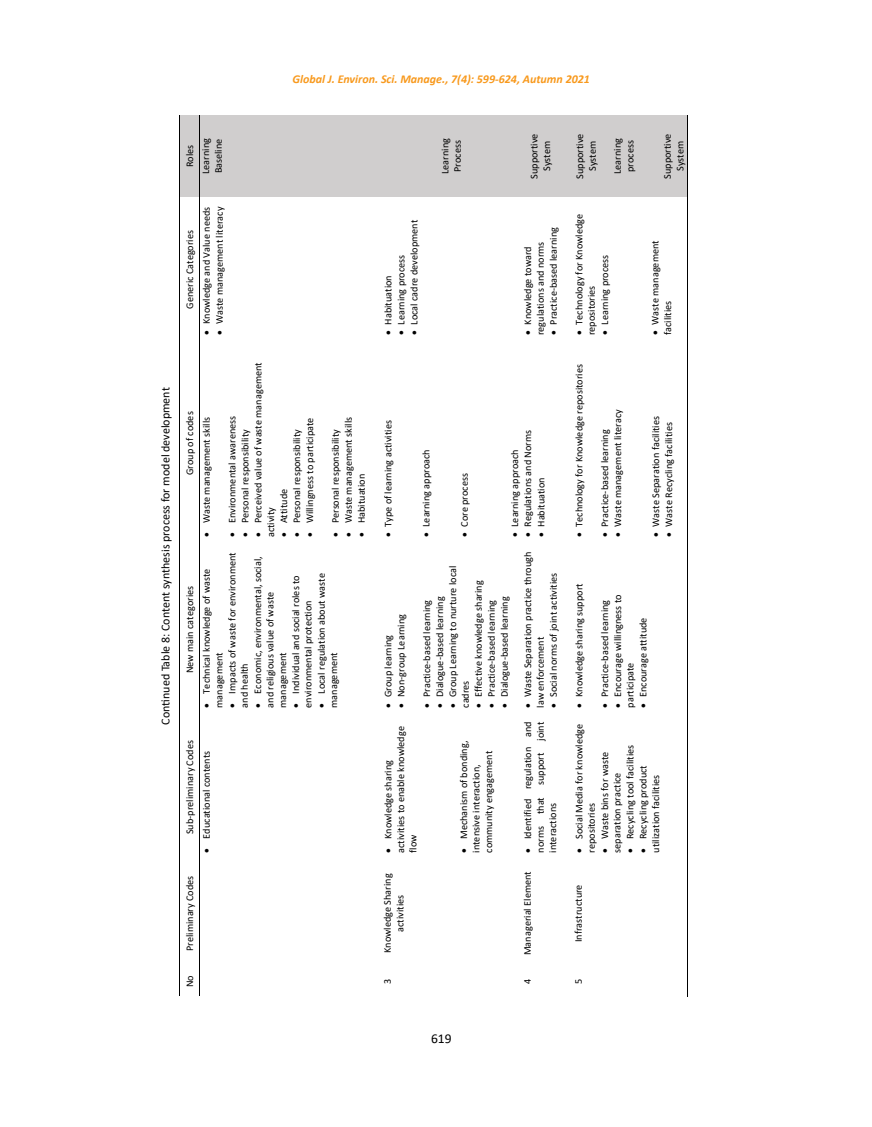
<style>
.page{position:relative;width:872px;height:1127px;background:#fff}
.page>*{position:absolute;margin:0;border:0;box-sizing:border-box;transform-origin:0 0}
.t1{font:13.5px "Calibri";color:#000}
.t2{font:12px "Calibri";color:#000}
.t3{font:italic 700 12px "Calibri";color:#f8991d}
.t4{font:10.2px/12.6px "Calibri";color:#000}
</style>
<div class="page">
<div style="left:180px;top:115px;width:20px;height:82px;background:#d0cece"></div>
<svg style="left:179px;top:966px;width:1px;height:30px"></svg>
<hr style="left:179px;top:859px;width:1px;height:107px;background:#000">
<hr style="left:179px;top:715px;width:1px;height:144px;background:#000">
<hr style="left:179px;top:544px;width:1px;height:170px;background:#000">
<hr style="left:179px;top:342px;width:1px;height:202px;background:#000">
<hr style="left:179px;top:197px;width:1px;height:144px;background:#000">
<hr style="left:179px;top:115px;width:1px;height:81px;background:#000">
<div style="left:200px;top:115px;width:181px;height:82px;background:#d0cece"></div>
<hr style="left:200px;top:859px;width:1px;height:107px;background:#000">
<hr style="left:200px;top:715px;width:1px;height:144px;background:#000">
<hr style="left:200px;top:544px;width:1px;height:170px;background:#000">
<hr style="left:200px;top:342px;width:1px;height:202px;background:#000">
<hr style="left:200px;top:197px;width:1px;height:144px;background:#000">
<hr style="left:200px;top:115px;width:1px;height:81px;background:#000">
<div style="left:381px;top:115px;width:140px;height:82px;background:#d0cece"></div>
<div style="left:521px;top:115px;width:51px;height:82px;background:#d0cece"></div>
<div style="left:572px;top:115px;width:115px;height:82px;background:#d0cece"></div>
<hr style="left:687px;top:967px;width:1px;height:30px;background:#000">
<hr style="left:687px;top:859px;width:1px;height:108px;background:#000">
<hr style="left:687px;top:715px;width:1px;height:145px;background:#000">
<hr style="left:687px;top:544px;width:1px;height:171px;background:#000">
<hr style="left:687px;top:342px;width:1px;height:203px;background:#000">
<hr style="left:687px;top:197px;width:1px;height:145px;background:#000">
<hr style="left:687px;top:115px;width:1px;height:82px;background:#000">
<p class="t3" style="left:293px;top:70px;width:299px">Global J. Environ. Sci. Manage., 7(4): 599-624, Autumn 2021</p>
<p class="t2" style="left:157px;top:725px;width:339px;rotate:-90deg">Continued Table 8: Content synthesis process for model development</p>
<p class="t4" style="left:183px;top:167px;width:24px;rotate:-90deg">Roles</p>
<p class="t4" style="left:199px;top:174px;width:37px;rotate:-90deg">Learning<br>Baseline</p>
<p class="t4" style="left:200px;top:335px;width:130px;rotate:-90deg">• Knowledge and Value needs</p>
<p class="t4" style="left:213px;top:335px;width:130px;rotate:-90deg">• Waste management literacy</p>
<p class="t4" style="left:183px;top:309px;width:80px;rotate:-90deg">Generic Categories</p>
<p class="t4" style="left:252px;top:537px;width:177px;rotate:-90deg">• Perceived value of waste management activity</p>
<p class="t4" style="left:183px;top:475px;width:65px;rotate:-90deg">Group of codes</p>
<p class="t4" style="left:200px;top:537px;width:122px;rotate:-90deg">• Waste management skills</p>
<p class="t4" style="left:225px;top:537px;width:123px;rotate:-90deg">• Environmental awareness</p>
<p class="t4" style="left:290px;top:537px;width:110px;rotate:-90deg">• Personal responsibility</p>
<p class="t4" style="left:303px;top:537px;width:121px;rotate:-90deg">• Willingness to participate</p>
<p class="t4" style="left:329px;top:537px;width:110px;rotate:-90deg">• Personal responsibility</p>
<p class="t4" style="left:342px;top:537px;width:122px;rotate:-90deg">• Waste management skills</p>
<p class="t4" style="left:238px;top:537px;width:110px;rotate:-90deg">• Personal responsibility</p>
<p class="t4" style="left:355px;top:537px;width:65px;rotate:-90deg">• Habituation</p>
<p class="t4" style="left:277px;top:537px;width:50px;rotate:-90deg">• Attitude</p>
<p class="t4" style="left:225px;top:708px;width:157px;rotate:-90deg">• Impacts of waste for environment and health</p>
<p class="t4" style="left:251px;top:708px;width:153px;rotate:-90deg">• Economic, environmental, social, and religious value of waste management</p>
<p class="t4" style="left:200px;top:708px;width:141px;rotate:-90deg">• Technical knowledge of waste management</p>
<p class="t4" style="left:289px;top:708px;width:134px;rotate:-90deg">• Individual and social roles to environmental protection</p>
<p class="t4" style="left:315px;top:708px;width:136px;rotate:-90deg">• Local regulation about waste management</p>
<p class="t4" style="left:183px;top:673px;width:89px;rotate:-90deg">New main categories</p>
<p class="t4" style="left:183px;top:834px;width:95px;rotate:-90deg">Sub-preliminary Codes</p>
<p class="t4" style="left:200px;top:853px;width:103px;rotate:-90deg">• Educational contents</p>
<p class="t4" style="left:183px;top:951px;width:77px;rotate:-90deg">Preliminary Codes</p>
<p class="t4" style="left:183px;top:987px;width:13px;rotate:-90deg">No</p>
<p class="t4" style="left:408px;top:335px;width:117px;rotate:-90deg">• Local cadre development</p>
<p class="t4" style="left:394px;top:335px;width:82px;rotate:-90deg">• Learning process</p>
<p class="t4" style="left:381px;top:335px;width:61px;rotate:-90deg">• Habituation</p>
<p class="t4" style="left:438px;top:174px;width:37px;rotate:-90deg">Learning<br>Process</p>
<p class="t4" style="left:381px;top:537px;width:119px;rotate:-90deg">• Type of learning activities</p>
<p class="t4" style="left:419px;top:537px;width:89px;rotate:-90deg">• Learning approach</p>
<p class="t4" style="left:458px;top:537px;width:66px;rotate:-90deg">• Core process</p>
<p class="t4" style="left:527px;top:179px;width:47px;text-align:center;rotate:-90deg">Supportive<br>System</p>
<p class="t4" style="left:547px;top:335px;width:110px;rotate:-90deg">• Practice-based learning</p>
<p class="t4" style="left:521px;top:335px;width:95px;rotate:-90deg">• Knowledge toward regulations and norms</p>
<p class="t4" style="left:521px;top:537px;width:109px;rotate:-90deg">• Regulations and Norms</p>
<p class="t4" style="left:508px;top:537px;width:89px;rotate:-90deg">• Learning approach</p>
<p class="t4" style="left:534px;top:537px;width:61px;rotate:-90deg">• Habituation</p>
<p class="t4" style="left:394px;top:708px;width:95px;rotate:-90deg">• Non-group Learning</p>
<p class="t4" style="left:381px;top:708px;width:74px;rotate:-90deg">• Group learning</p>
<p class="t4" style="left:446px;top:708px;width:143px;rotate:-90deg">• Group Learning to nurture local cadres</p>
<p class="t4" style="left:472px;top:708px;width:129px;rotate:-90deg">• Effective knowledge sharing</p>
<p class="t4" style="left:420px;top:708px;width:110px;rotate:-90deg">• Practice-based learning</p>
<p class="t4" style="left:433px;top:708px;width:113px;rotate:-90deg">• Dialogue-based learning</p>
<p class="t4" style="left:485px;top:708px;width:110px;rotate:-90deg">• Practice-based learning</p>
<p class="t4" style="left:498px;top:708px;width:113px;rotate:-90deg">• Dialogue-based learning</p>
<p class="t4" style="left:381px;top:853px;width:128px;rotate:-90deg">• Knowledge sharing activities to enable knowledge flow</p>
<p class="t4" style="left:381px;top:953px;width:81px;text-align:center;rotate:-90deg">Knowledge Sharing activities</p>
<p class="t4" style="left:381px;top:984px;width:7px;rotate:-90deg">3</p>
<p class="t4" style="left:457px;top:853px;width:113px;rotate:-90deg">• Mechanism of bonding, intensive interaction, community engagement</p>
<p class="t4" style="left:521px;top:708px;width:157px;rotate:-90deg">• Waste Separation practice through law enforcement</p>
<p class="t4" style="left:547px;top:708px;width:136px;rotate:-90deg">• Social norms of joint activities</p>
<p class="t4" style="left:521px;top:853px;width:133px;text-align:justify;rotate:-90deg">• Identified regulation and norms that support joint interactions</p>
<p class="t4" style="left:521px;top:955px;width:85px;rotate:-90deg">Managerial Element</p>
<p class="t4" style="left:521px;top:984px;width:7px;rotate:-90deg">4</p>
<p class="t4" style="left:573px;top:179px;width:47px;text-align:center;rotate:-90deg">Supportive<br>System</p>
<p class="t4" style="left:611px;top:174px;width:37px;rotate:-90deg">Learning process</p>
<p class="t4" style="left:661px;top:179px;width:47px;text-align:center;rotate:-90deg">Supportive<br>System</p>
<p class="t4" style="left:572px;top:335px;width:123px;rotate:-90deg">• Technology for Knowledge repositories</p>
<p class="t4" style="left:598px;top:335px;width:82px;rotate:-90deg">• Learning process</p>
<p class="t4" style="left:648px;top:335px;width:96px;rotate:-90deg">• Waste management facilities</p>
<p class="t4" style="left:572px;top:537px;width:175px;rotate:-90deg">• Technology for Knowledge repositories</p>
<p class="t4" style="left:611px;top:537px;width:129px;rotate:-90deg">• Waste management literacy</p>
<p class="t4" style="left:649px;top:537px;width:123px;rotate:-90deg">• Waste Separation facilities</p>
<p class="t4" style="left:662px;top:537px;width:116px;rotate:-90deg">• Waste Recycling facilities</p>
<p class="t4" style="left:598px;top:537px;width:110px;rotate:-90deg">• Practice-based learning</p>
<p class="t4" style="left:572px;top:708px;width:126px;rotate:-90deg">• Knowledge sharing support</p>
<p class="t4" style="left:598px;top:708px;width:110px;rotate:-90deg">• Practice-based learning</p>
<p class="t4" style="left:611px;top:708px;width:115px;rotate:-90deg">• Encourage willingness to participate</p>
<p class="t4" style="left:636px;top:708px;width:92px;rotate:-90deg">• Encourage attitude</p>
<p class="t4" style="left:572px;top:853px;width:130px;rotate:-90deg">• Social Media for knowledge repositories</p>
<p class="t4" style="left:598px;top:853px;width:103px;rotate:-90deg">• Waste bins for waste separation practice</p>
<p class="t4" style="left:623px;top:853px;width:110px;rotate:-90deg">• Recycling tool facilities</p>
<p class="t4" style="left:636px;top:853px;width:89px;rotate:-90deg">• Recycling product utilization facilities</p>
<p class="t4" style="left:572px;top:942px;width:59px;rotate:-90deg">Infrastructure</p>
<p class="t4" style="left:572px;top:984px;width:7px;rotate:-90deg">5</p>
<h1 class="t1" style="left:431px;top:1029px;width:22px">619</h1>
</div>
